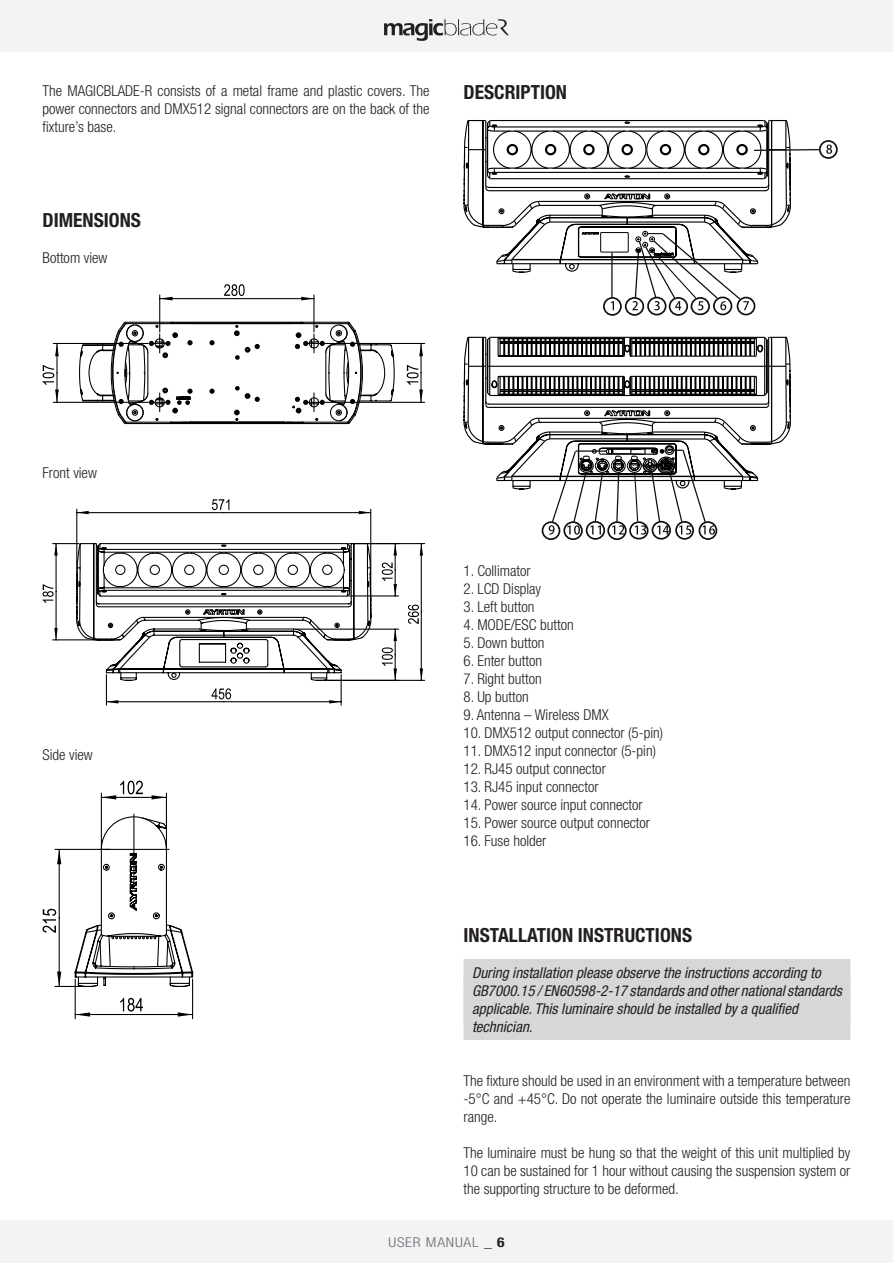
<style>
.page{position:relative;width:893px;height:1263px;background:#fff}
.page>*{position:absolute;margin:0;border:0;box-sizing:border-box;transform-origin:0 0}
.t1{font:700 condensed 19.5px "Helvetica Neue LT Std";color:#231f20}
.t2{font:300 condensed 15px/18px "Helvetica Neue LT Std";color:#231f20;text-align:justify}
.t3{font:italic condensed 15px/18px "Helvetica Neue LT Std";color:#231f20}
.t4{font:300 condensed 13.5px "Helvetica Neue LT Std";letter-spacing:.05em;color:#6c6d70;scale:1.15 1}
.s1{color:#231f20}
.s2{font-weight:700;color:#231f20}
</style>
<div class="page">
<div style="left:0;top:0;width:893px;height:52px;background:#f2f3f4"></div>
<div style="left:0;top:1220px;width:893px;height:43px;background:#f2f3f4"></div>
<svg style="left:384px;top:19px;width:125px;height:22px"></svg>
<svg style="left:224px;top:284px;width:21px;height:12px"></svg>
<hr style="left:159px;top:295px;width:1px;height:37px;background:#000001">
<hr style="left:313px;top:295px;width:1px;height:37px;background:#000001">
<hr style="left:160px;top:298px;width:77px;height:1px;background:#000001">
<hr style="left:237px;top:298px;width:77px;height:1px;background:#000001">
<svg style="left:160px;top:297px;width:13px;height:3px"></svg>
<svg style="left:301px;top:297px;width:13px;height:3px"></svg>
<hr style="left:325px;top:343px;width:100px;height:1px;background:#000001">
<hr style="left:325px;top:402px;width:100px;height:1px;background:#000001">
<hr style="left:420px;top:343px;width:2px;height:30px;background:#000001">
<svg style="left:419px;top:344px;width:4px;height:12px"></svg>
<svg style="left:407px;top:365px;width:16px;height:37px"></svg>
<hr style="left:53px;top:343px;width:95px;height:1px;background:#000001">
<hr style="left:53px;top:402px;width:95px;height:1px;background:#000001">
<hr style="left:56px;top:343px;width:2px;height:30px;background:#000001">
<svg style="left:55px;top:344px;width:4px;height:12px"></svg>
<svg style="left:43px;top:365px;width:16px;height:37px"></svg>
<svg style="left:79px;top:321px;width:316px;height:104px"></svg>
<svg style="left:408px;top:605px;width:11px;height:19px"></svg>
<hr style="left:368px;top:543px;width:57px;height:1px;background:#000001">
<hr style="left:323px;top:680px;width:102px;height:1px;background:#000001">
<hr style="left:421px;top:544px;width:1px;height:68px;background:#000001">
<hr style="left:421px;top:612px;width:1px;height:68px;background:#000001">
<svg style="left:420px;top:543px;width:3px;height:12px"></svg>
<svg style="left:420px;top:668px;width:3px;height:12px"></svg>
<hr style="left:295px;top:629px;width:104px;height:1px;background:#000001">
<svg style="left:382px;top:629px;width:15px;height:51px"></svg>
<svg style="left:212px;top:688px;width:19px;height:11px"></svg>
<hr style="left:106px;top:675px;width:1px;height:30px;background:#000001">
<hr style="left:341px;top:675px;width:1px;height:30px;background:#000001">
<hr style="left:106px;top:701px;width:118px;height:1px;background:#000001">
<hr style="left:224px;top:701px;width:117px;height:1px;background:#000001">
<svg style="left:107px;top:700px;width:11px;height:3px"></svg>
<svg style="left:329px;top:700px;width:12px;height:3px"></svg>
<hr style="left:349px;top:595px;width:50px;height:1px;background:#000001">
<svg style="left:382px;top:544px;width:15px;height:52px"></svg>
<svg style="left:212px;top:499px;width:17px;height:11px"></svg>
<hr style="left:76px;top:509px;width:1px;height:95px;background:#000001">
<hr style="left:370px;top:509px;width:1px;height:95px;background:#000001">
<hr style="left:77px;top:512px;width:147px;height:1px;background:#000001">
<hr style="left:224px;top:512px;width:147px;height:1px;background:#000001">
<svg style="left:77px;top:511px;width:12px;height:3px"></svg>
<svg style="left:359px;top:511px;width:12px;height:3px"></svg>
<svg style="left:43px;top:542px;width:329px;height:139px"></svg>
<svg style="left:120px;top:998px;width:23px;height:13px"></svg>
<hr style="left:192px;top:979px;width:1px;height:40px;background:#000001">
<hr style="left:75px;top:979px;width:1px;height:40px;background:#000001">
<hr style="left:134px;top:1014px;width:59px;height:1px;background:#000001">
<hr style="left:75px;top:1014px;width:59px;height:1px;background:#000001">
<svg style="left:178px;top:1012px;width:15px;height:5px"></svg>
<svg style="left:75px;top:1012px;width:15px;height:5px"></svg>
<hr style="left:166px;top:793px;width:1px;height:33px;background:#000001">
<hr style="left:101px;top:793px;width:1px;height:54px;background:#000001">
<hr style="left:134px;top:797px;width:32px;height:1px;background:#000001">
<svg style="left:152px;top:795px;width:14px;height:4px"></svg>
<svg style="left:101px;top:781px;width:42px;height:18px"></svg>
<hr style="left:133px;top:814px;width:1px;height:35px;background:#000001">
<svg style="left:43px;top:816px;width:151px;height:171px"></svg>
<div style="left:463px;top:959px;width:387px;height:27px;background:#d6d7d9"></div>
<div style="left:463px;top:977px;width:387px;height:27px;background:#d6d7d9"></div>
<div style="left:463px;top:995px;width:387px;height:27px;background:#d6d7d9"></div>
<div style="left:463px;top:1013px;width:387px;height:27px;background:#d6d7d9"></div>
<svg style="left:463px;top:120px;width:22px;height:108px"></svg>
<div style="left:819px;top:140px;width:19px;height:19px;border:2px solid #100f0e;border-radius:50%"></div>
<svg style="left:485px;top:120px;width:347px;height:196px"></svg>
<svg style="left:463px;top:336px;width:328px;height:204px"></svg>
<p class="t2" style="left:43px;top:81px;width:388px">The MAGICBLADE-R consists of a metal frame and plastic covers. The power connectors and DMX512 signal connectors are on the back of the fixture’s base.</p>
<h1 class="t1" style="left:43px;top:208px;width:100px">DIMENSIONS</h1>
<p class="t2" style="left:43px;top:249px;width:66px">Bottom view</p>
<h1 class="t1" style="left:463px;top:80px;width:105px">DESCRIPTION</h1>
<p class="t2" style="left:43px;top:464px;width:56px">Front view</p>
<p class="t2" style="left:43px;top:745px;width:52px">Side view</p>
<p class="t2" style="left:463px;top:562px;width:69px">1. Collimator</p>
<p class="t2" style="left:463px;top:580px;width:79px">2. LCD Display</p>
<p class="t2" style="left:463px;top:598px;width:73px">3. Left button</p>
<p class="t2" style="left:463px;top:616px;width:112px">4. MODE/ESC button</p>
<p class="t2" style="left:463px;top:634px;width:83px">5. Down button</p>
<p class="t2" style="left:463px;top:652px;width:80px">6. Enter button</p>
<p class="t2" style="left:463px;top:670px;width:80px">7. Right button</p>
<p class="t2" style="left:463px;top:688px;width:67px">8. Up button</p>
<p class="t2" style="left:463px;top:706px;width:147px">9. Antenna – Wireless DMX</p>
<p class="t2" style="left:463px;top:724px;width:201px">10. DMX512 output connector (5-pin)</p>
<p class="t2" style="left:463px;top:742px;width:194px">11. DMX512 input connector (5-pin)</p>
<p class="t2" style="left:463px;top:760px;width:144px">12. RJ45 output connector</p>
<p class="t2" style="left:463px;top:778px;width:137px">13. RJ45 input connector</p>
<p class="t2" style="left:463px;top:796px;width:181px">14. Power source input connector</p>
<p class="t2" style="left:463px;top:814px;width:188px">15. Power source output connector</p>
<p class="t2" style="left:463px;top:832px;width:84px">16. Fuse holder</p>
<h1 class="t1" style="left:463px;top:923px;width:230px">INSTALLATION INSTRUCTIONS</h1>
<p class="t3" style="left:472px;top:963px;width:371px">During installation please observe the instructions according to GB7000.15 / EN60598-2-17 standards and other national standards applicable. This luminaire should be installed by a qualified technician.</p>
<p class="t2" style="left:463px;top:1071px;width:388px">The fixture should be used in an environment with a temperature between -5°C and +45°C. Do not operate the luminaire outside this temperature range.</p>
<p class="t2" style="left:463px;top:1143px;width:388px">The luminaire must be hung so that the weight of this unit multiplied by 10 can be sustained for 1 hour without causing the suspension system or the supporting structure to be deformed.</p>
<p class="t4" style="left:388px;top:1234px;width:102px">USER MANUAL <span class="s1">_</span> <span class="s2">6</span></p>
</div>
